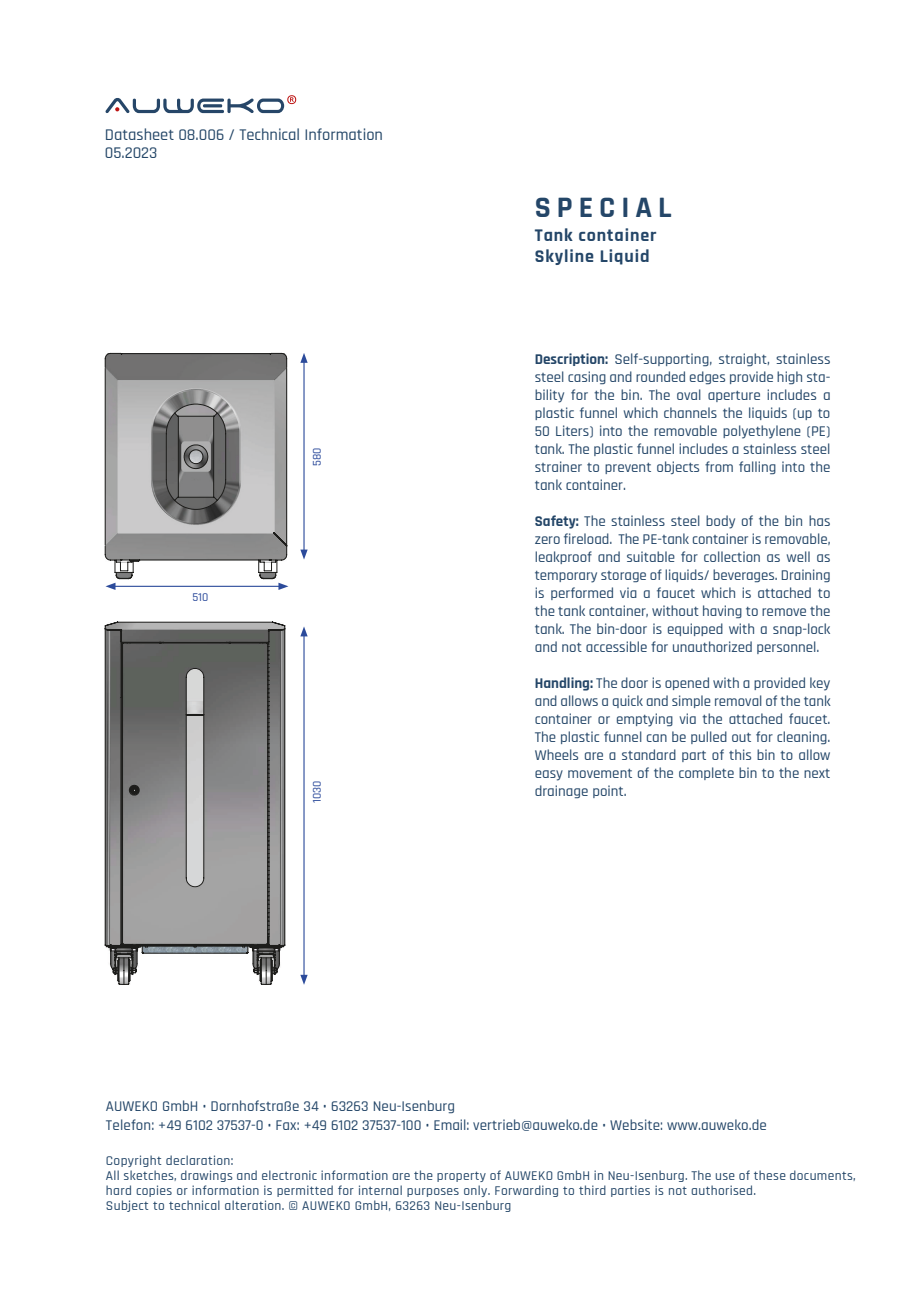
<style>
.page{position:relative;width:919px;height:1289px;background:#fff}
.page>*{position:absolute;margin:0;border:0;box-sizing:border-box;transform-origin:0 0}
.t1{font:700 30px "Rajdhani";letter-spacing:.2em;color:#244668}
.t2{font:700 18px "Rajdhani";letter-spacing:.05em;color:#244668}
.t3{font:500 16.5px "Rajdhani";color:#254768}
.t4{font:500 15px/18px "Rajdhani";color:#244668;text-align:justify}
.t5{font:500 13.5px/15px "Rajdhani";letter-spacing:.025em;color:#244668}
.t6{font:500 12px "Rajdhani";color:#2c4b9b}
.s1{font-weight:700}
</style>
<div class="page">
<svg style="left:104px;top:621px;width:181px;height:325px;background:#757574"></svg>
<svg style="left:110px;top:643px;width:170px;height:71px;background:#656765"></svg>
<svg style="left:106px;top:714px;width:178px;height:271px;background:#979797"></svg>
<hr style="left:303px;top:360px;width:1px;height:192px;background:#2c4b9b">
<svg style="left:300px;top:353px;width:7px;height:10px"></svg>
<svg style="left:300px;top:549px;width:7px;height:10px"></svg>
<svg style="left:104px;top:352px;width:184px;height:238px;background:#a0a0a1"></svg>
<hr style="left:303px;top:634px;width:1px;height:343px;background:#2c4b9b">
<svg style="left:300px;top:626px;width:7px;height:10px"></svg>
<svg style="left:300px;top:974px;width:7px;height:10px"></svg>
<svg style="left:105px;top:95px;width:191px;height:18px"></svg>
<p class="t3" style="left:105px;top:125px;width:279px">Datasheet 08.006 / Technical Information</p>
<p class="t3" style="left:105px;top:143px;width:54px">05.2023</p>
<p class="t6" style="left:192px;top:590px;width:17px">510</p>
<p class="t6" style="left:310px;top:466px;width:20px;rotate:-90deg">580</p>
<p class="t6" style="left:310px;top:803px;width:24px;rotate:-90deg">1030</p>
<p class="t1" style="left:534px;top:189px;width:138px">SPECIAL</p>
<p class="t2" style="left:534px;top:224px;width:123px">Tank container</p>
<p class="t2" style="left:534px;top:245px;width:116px">Skyline Liquid</p>
<p class="t4" style="left:534px;top:351px;width:297px"><span class="s1">Description:</span> Self-supporting, straight, stainless steel casing and rounded edges provide high sta&shy;bility for the bin. The oval aperture includes a plastic funnel which channels the liquids (up to 50 Liters) into the removable polyethylene (PE) tank. The plastic funnel includes a stainless steel strainer to prevent objects from falling into the tank container.</p>
<p class="t4" style="left:534px;top:513px;width:297px"><span class="s1">Safety:</span> The stainless steel body of the bin has zero fireload. The PE-tank container is removable, leakproof and suitable for collection as well as temporary storage of liquids/ beverages. Draining is performed via a faucet which is attached to the tank container, without having to remove the tank. The bin-door is equipped with a snap-lock and not accessible for unauthorized personnel.</p>
<p class="t4" style="left:534px;top:675px;width:297px"><span class="s1">Handling:</span> The door is opened with a provided key and allows a quick and simple removal of the tank container or emptying via the attached faucet.<br>The plastic funnel can be pulled out for cleaning.<br>Wheels are a standard part of this bin to allow easy movement of the complete bin to the next drainage point.</p>
<p class="t4" style="left:106px;top:1097px;width:350px">AUWEKO GmbH • Dornhofstraße 34 • 63263 Neu-Isenburg</p>
<p class="t4" style="left:106px;top:1116px;width:662px">Telefon: +49 6102 37537-0 • Fax: +49 6102 37537-100 • Email: vertrieb@auweko.de • Website: www.auweko.de</p>
<p class="t5" style="left:106px;top:1153px;width:129px">Copyright declaration:</p>
<p class="t5" style="left:106px;top:1168px;width:751px">All sketches, drawings and electronic information are the property of AUWEKO GmbH in Neu-Isenburg. The use of these documents, hard copies or information is permitted for internal purposes only. Forwarding to third parties is not authorised.</p>
<p class="t5" style="left:106px;top:1198px;width:407px">Subject to technical alteration. © AUWEKO GmbH, 63263 Neu-Isenburg</p>
</div>
